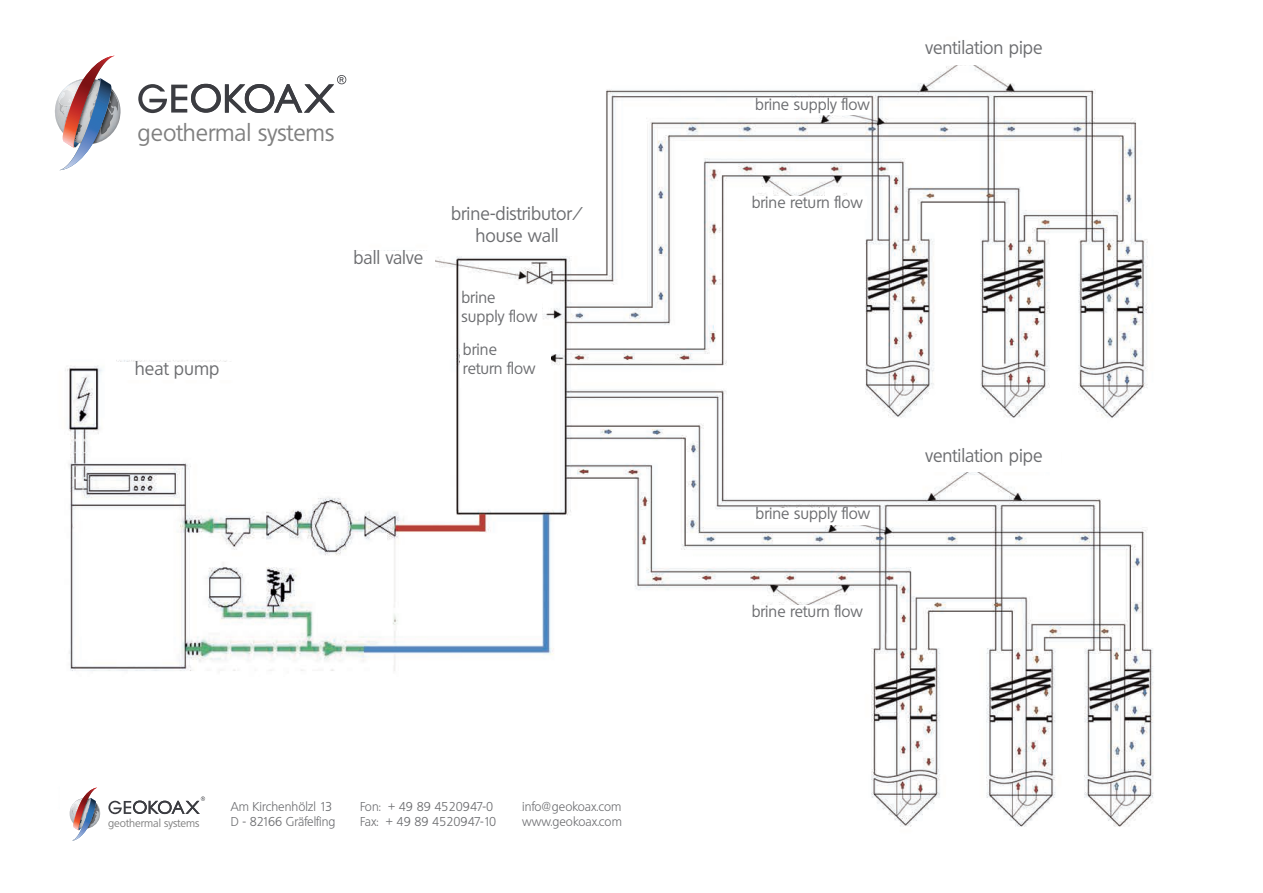
<style>
.page{position:relative;width:1263px;height:893px;background:#fff}
.page>*{position:absolute;margin:0;border:0;box-sizing:border-box;transform-origin:0 0}
.t1{font:23.25px "Quebec";color:#808080}
.t2{font:18px/21.6px "Quebec";color:#6c6d70;text-align:center}
.t3{font:15.75px/18.9px "Quebec";color:#6c6d70}
.t4{font:300 12.45px/15px "Quebec";color:#6c6d70}
.t5{font:10.8px "Quebec";color:#808080}
</style>
<div class="page">
<img style="left:65px;top:65px;width:1089px;height:762px">
<div style="left:52px;top:34px;width:299px;height:149px;background:#fff"></div>
<img style="left:55px;top:98px;width:66px;height:27px">
<img style="left:58px;top:96px;width:1px;height:31px">
<svg style="left:59px;top:56px;width:61px;height:114px"></svg>
<svg style="left:138px;top:75px;width:208px;height:38px"></svg>
<div style="left:60px;top:757px;width:628px;height:90px;background:#fff"></div>
<img style="left:70px;top:807px;width:1px;height:12px">
<svg style="left:72px;top:787px;width:29px;height:54px"></svg>
<svg style="left:108px;top:796px;width:97px;height:18px"></svg>
<div style="left:449px;top:208px;width:136px;height:40px;background:#fff"></div>
<div style="left:341px;top:251px;width:94px;height:18px;background:#fff"></div>
<div style="left:114px;top:362px;width:127px;height:18px;background:#fff"></div>
<div style="left:748px;top:605px;width:118px;height:23px;background:#fff"></div>
<div style="left:748px;top:196px;width:118px;height:23px;background:#fff"></div>
<div style="left:754px;top:99px;width:117px;height:16px;background:#fff"></div>
<div style="left:754px;top:508px;width:118px;height:17px;background:#fff"></div>
<div style="left:461px;top:292px;width:81px;height:45px;background:#fff"></div>
<hr style="left:460px;top:344px;width:4px;height:44px;background:#fff">
<div style="left:908px;top:449px;width:152px;height:23px;background:#fff"></div>
<div style="left:463px;top:344px;width:87px;height:44px;background:#fff"></div>
<h1 class="t1" style="left:138px;top:120px;width:199px">geothermal systems</h1>
<h2 class="t2" style="left:135px;top:358px;width:86px">heat pump</h2>
<h2 class="t2" style="left:353px;top:247px;width:71px">ball valve</h2>
<h2 class="t2" style="left:451px;top:203px;width:133px">brine-distributor/ house wall</h2>
<p class="t3" style="left:461px;top:288px;width:78px">brine supply flow</p>
<p class="t3" style="left:463px;top:340px;width:74px">brine return flow</p>
<p class="t5" style="left:108px;top:817px;width:93px">geothermal systems</p>
<p class="t4" style="left:231px;top:799px;width:106px">Am Kirchenhölzl 13<br>D - 82166 Gräfelfing</p>
<p class="t4" style="left:360px;top:799px;width:138px">Fon: + 49 89 4520947-0<br>Fax: + 49 89 4520947-10</p>
<p class="t4" style="left:522px;top:799px;width:101px">info@geokoax.com www.geokoax.com</p>
<p class="t3" style="left:755px;top:95px;width:116px">brine supply flow</p>
<p class="t3" style="left:752px;top:193px;width:113px">brine return flow</p>
<h2 class="t2" style="left:925px;top:37px;width:119px">ventilation pipe</h2>
<p class="t3" style="left:755px;top:504px;width:116px">brine supply flow</p>
<p class="t3" style="left:752px;top:602px;width:113px">brine return flow</p>
<h2 class="t2" style="left:925px;top:445px;width:119px">ventilation pipe</h2>
</div>
